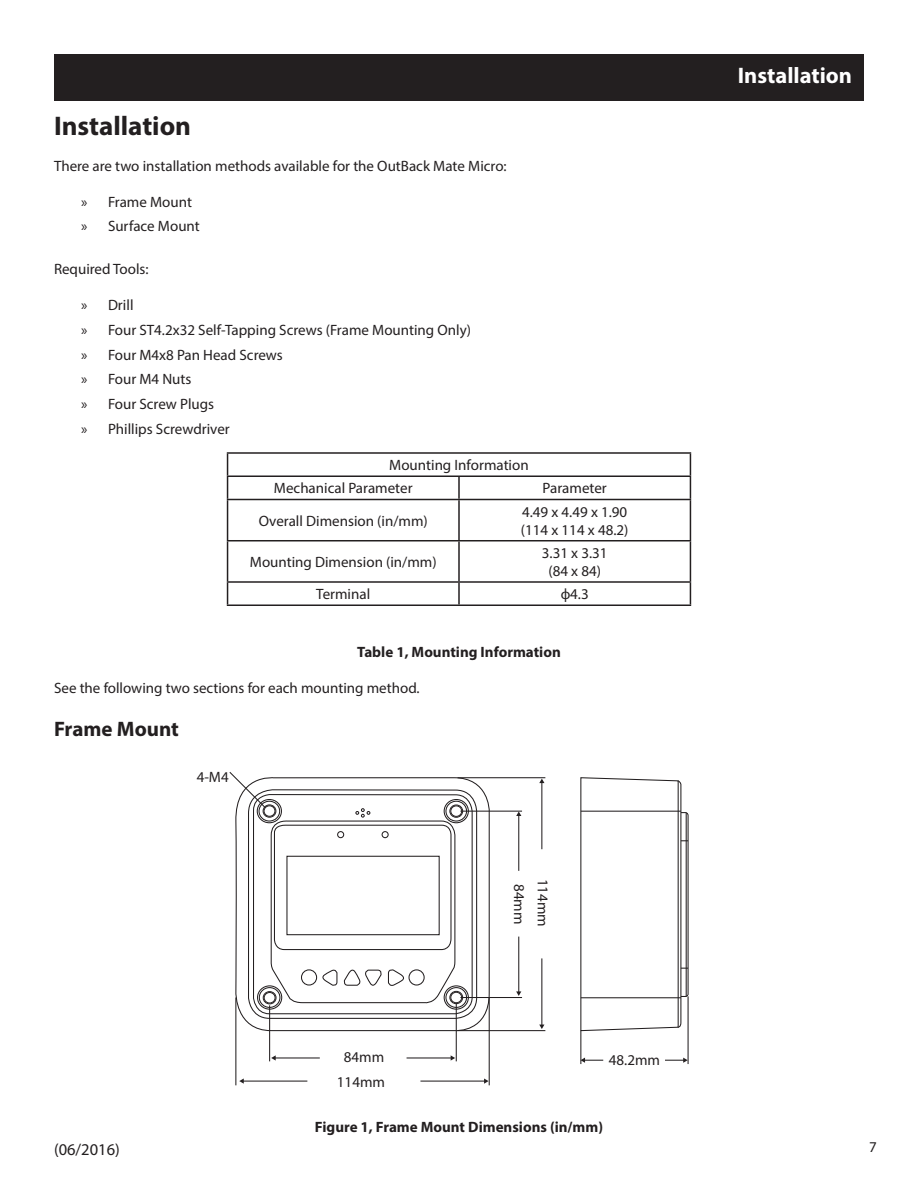
<style>
.page{position:relative;width:918px;height:1188px;background:#fff}
.page>*{position:absolute;margin:0;border:0;box-sizing:border-box;transform-origin:0 0}
.MainHeading{font:700 27px "Myriad Pro";color:#231f20}
.t1{font:700 22.5px "Myriad Pro";color:#fff}
.Heading{font:700 21px "Myriad Pro";color:#231f20}
.t2{font:16.5px "Myriad Pro";color:#231f20}
.BodyText{font:15px "Myriad Pro";color:#231f20}
.FigureCaption{font:700 15px "Myriad Pro";color:#231f20}
.TableCaption{font:700 15px "Myriad Pro";color:#231f20}
</style>
<div class="page">
<div style="left:54px;top:54px;width:810px;height:47px;background:#231f20"></div>
<hr style="left:227px;top:452px;width:232px;height:2px;background:#231f20">
<hr style="left:459px;top:452px;width:232px;height:2px;background:#231f20">
<svg style="left:227px;top:453px;width:464px;height:46px"></svg>
<hr style="left:227px;top:499px;width:232px;height:1px;background:#231f20">
<hr style="left:227px;top:500px;width:1px;height:40px;background:#231f20">
<hr style="left:459px;top:499px;width:232px;height:1px;background:#231f20">
<hr style="left:458px;top:500px;width:2px;height:40px;background:#231f20">
<hr style="left:690px;top:500px;width:1px;height:40px;background:#231f20">
<hr style="left:227px;top:540px;width:232px;height:1px;background:#231f20">
<hr style="left:227px;top:541px;width:1px;height:40px;background:#231f20">
<hr style="left:459px;top:540px;width:232px;height:1px;background:#231f20">
<hr style="left:458px;top:541px;width:2px;height:40px;background:#231f20">
<hr style="left:690px;top:541px;width:1px;height:40px;background:#231f20">
<hr style="left:227px;top:581px;width:232px;height:2px;background:#231f20">
<svg style="left:227px;top:583px;width:1px;height:21px"></svg>
<hr style="left:459px;top:581px;width:232px;height:2px;background:#231f20">
<hr style="left:458px;top:583px;width:2px;height:21px;background:#231f20">
<svg style="left:690px;top:583px;width:1px;height:21px"></svg>
<hr style="left:227px;top:604px;width:232px;height:2px;background:#231f20">
<hr style="left:459px;top:604px;width:232px;height:2px;background:#231f20">
<svg style="left:236px;top:777px;width:254px;height:255px"></svg>
<svg style="left:247px;top:789px;width:231px;height:230px"></svg>
<svg style="left:252px;top:794px;width:221px;height:221px"></svg>
<div style="left:259px;top:987px;width:21px;height:21px;border:1px solid #231f20;border-radius:50%"></div>
<div style="left:257px;top:985px;width:25px;height:25px;border:1px solid #231f20;border-radius:50%"></div>
<div style="left:445px;top:801px;width:22px;height:21px;border:1px solid #231f20;border-radius:50%"></div>
<div style="left:444px;top:799px;width:25px;height:24px;border:1px solid #231f20;border-radius:50%"></div>
<div style="left:445px;top:987px;width:22px;height:21px;border:1px solid #231f20;border-radius:50%"></div>
<div style="left:444px;top:985px;width:25px;height:25px;border:1px solid #231f20;border-radius:50%"></div>
<div style="left:451px;top:992px;width:11px;height:11px;border:1px solid #231f20;border-radius:50%"></div>
<div style="left:450px;top:991px;width:13px;height:13px;border:1px solid #231f20;border-radius:50%"></div>
<div style="left:451px;top:806px;width:11px;height:11px;border:1px solid #231f20;border-radius:50%"></div>
<div style="left:450px;top:805px;width:13px;height:13px;border:1px solid #231f20;border-radius:50%"></div>
<svg style="left:580px;top:777px;width:109px;height:255px"></svg>
<hr style="left:269px;top:1005px;width:1px;height:56px;background:#231f20">
<hr style="left:235px;top:998px;width:1px;height:87px;background:#231f20">
<hr style="left:489px;top:998px;width:1px;height:87px;background:#231f20">
<hr style="left:458px;top:1030px;width:87px;height:1px;background:#231f20">
<hr style="left:458px;top:777px;width:87px;height:1px;background:#231f20">
<hr style="left:460px;top:997px;width:62px;height:1px;background:#231f20">
<hr style="left:580px;top:1031px;width:1px;height:33px;background:#231f20">
<hr style="left:688px;top:996px;width:1px;height:68px;background:#231f20">
<hr style="left:460px;top:811px;width:62px;height:1px;background:#231f20">
<hr style="left:456px;top:1003px;width:1px;height:58px;background:#231f20">
<hr style="left:243px;top:1081px;width:64px;height:1px;background:#231f20">
<svg style="left:239px;top:1078px;width:5px;height:6px"></svg>
<hr style="left:275px;top:1057px;width:45px;height:2px;background:#231f20">
<svg style="left:271px;top:1055px;width:5px;height:6px"></svg>
<hr style="left:407px;top:1057px;width:44px;height:2px;background:#231f20">
<svg style="left:451px;top:1055px;width:4px;height:6px"></svg>
<svg style="left:665px;top:1058px;width:23px;height:5px"></svg>
<svg style="left:581px;top:1058px;width:22px;height:5px"></svg>
<hr style="left:518px;top:815px;width:1px;height:56px;background:#231f20">
<svg style="left:516px;top:811px;width:5px;height:5px"></svg>
<hr style="left:518px;top:937px;width:1px;height:55px;background:#231f20">
<svg style="left:516px;top:991px;width:5px;height:5px"></svg>
<hr style="left:541px;top:782px;width:1px;height:67px;background:#231f20">
<svg style="left:539px;top:779px;width:5px;height:4px"></svg>
<hr style="left:541px;top:958px;width:1px;height:67px;background:#231f20">
<svg style="left:539px;top:1025px;width:5px;height:4px"></svg>
<hr style="left:420px;top:1081px;width:65px;height:1px;background:#231f20">
<svg style="left:484px;top:1079px;width:5px;height:5px"></svg>
<svg style="left:229px;top:772px;width:227px;height:232px"></svg>
<p class="MainHeading" style="left:54px;top:108px;width:139px">Installation</p>
<p class="BodyText" style="left:54px;top:156px;width:454px">There are two installation methods available for the OutBack Mate Micro:</p>
<p class="BodyText" style="left:81px;top:192px;width:113px">» Frame Mount</p>
<p class="BodyText" style="left:81px;top:217px;width:120px">» Surface Mount</p>
<p class="BodyText" style="left:54px;top:260px;width:96px">Required Tools:</p>
<p class="BodyText" style="left:81px;top:296px;width:54px">» Drill</p>
<p class="BodyText" style="left:81px;top:321px;width:392px">» Four ST4.2x32 Self-Tapping Screws (Frame Mounting Only)</p>
<p class="BodyText" style="left:81px;top:345px;width:203px">» Four M4x8 Pan Head Screws</p>
<p class="BodyText" style="left:81px;top:370px;width:112px">» Four M4 Nuts</p>
<p class="BodyText" style="left:81px;top:395px;width:135px">» Four Screw Plugs</p>
<p class="BodyText" style="left:81px;top:420px;width:150px">» Phillips Screwdriver</p>
<p class="BodyText" style="left:389px;top:456px;width:141px">Mounting Information</p>
<p class="BodyText" style="left:274px;top:479px;width:140px">Mechanical Parameter</p>
<p class="BodyText" style="left:543px;top:479px;width:66px">Parameter</p>
<p class="BodyText" style="left:259px;top:511px;width:171px">Overall Dimension (in/mm)</p>
<p class="BodyText" style="left:522px;top:502px;width:107px">4.49 x 4.49 x 1.90</p>
<p class="BodyText" style="left:521px;top:520px;width:109px">(114 x 114 x 48.2)</p>
<p class="BodyText" style="left:250px;top:553px;width:188px">Mounting Dimension (in/mm)</p>
<p class="BodyText" style="left:542px;top:544px;width:67px">3.31 x 3.31</p>
<p class="BodyText" style="left:548px;top:562px;width:54px">(84 x 84)</p>
<p class="BodyText" style="left:316px;top:585px;width:55px">Terminal</p>
<p class="BodyText" style="left:561px;top:585px;width:30px">ф4.3</p>
<p class="TableCaption" style="left:357px;top:642px;width:205px">Table 1, Mounting Information</p>
<p class="BodyText" style="left:54px;top:678px;width:367px">See the following two sections for each mounting method.</p>
<p class="Heading" style="left:54px;top:715px;width:126px">Frame Mount</p>
<p class="BodyText" style="left:197px;top:768px;width:34px">4-M4</p>
<p class="BodyText" style="left:344px;top:1047px;width:42px">84mm</p>
<p class="BodyText" style="left:337px;top:1073px;width:50px">114mm</p>
<p class="BodyText" style="left:528px;top:884px;width:42px;rotate:90deg">84mm</p>
<p class="BodyText" style="left:552px;top:879px;width:50px;rotate:90deg">114mm</p>
<p class="BodyText" style="left:609px;top:1051px;width:53px">48.2mm</p>
<p class="FigureCaption" style="left:315px;top:1117px;width:290px">Figure 1, Frame Mount Dimensions (in/mm)</p>
<h2 class="t1" style="left:738px;top:61px;width:116px">Installation</h2>
<p class="t2" style="left:54px;top:1139px;width:67px">(06/2016)</p>
<p class="BodyText" style="left:869px;top:1138px;width:9px">7</p>
</div>
